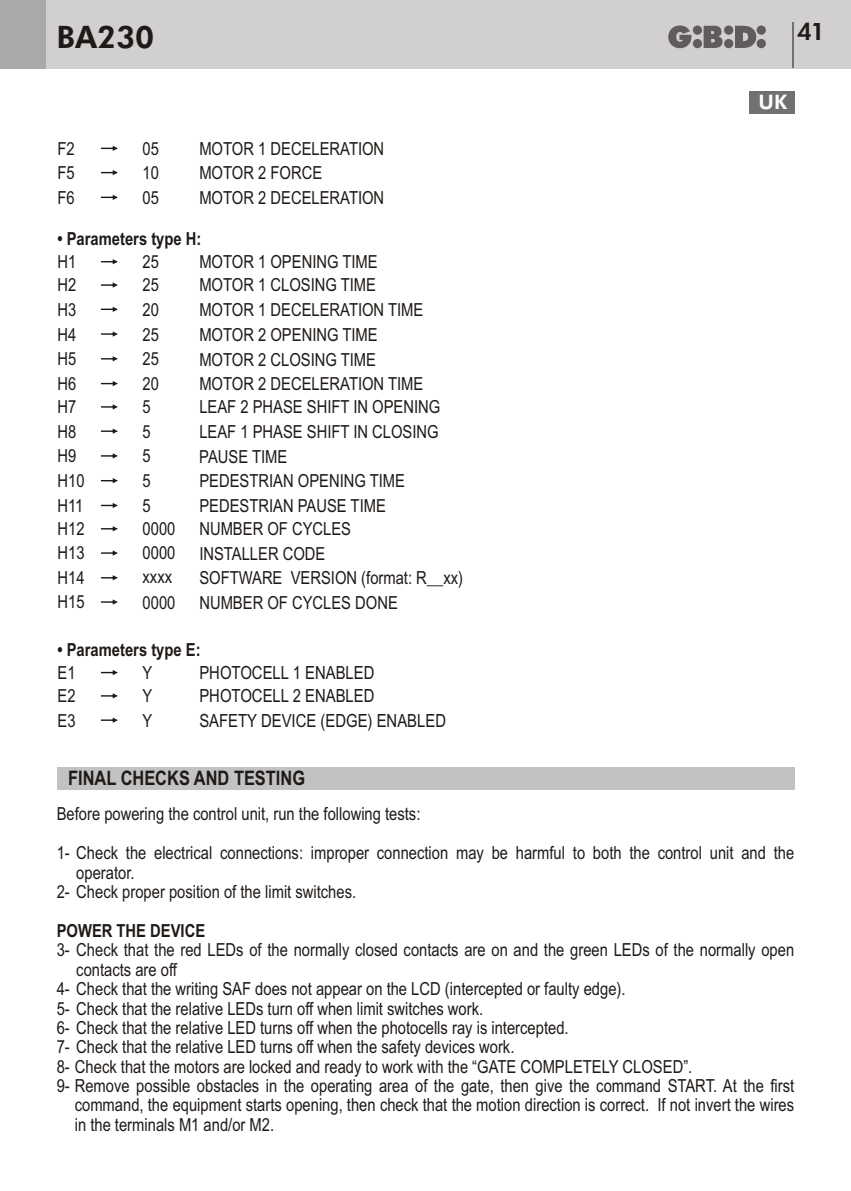
<style>
.page{position:relative;width:851px;height:1191px;background:#fff}
.page>*{position:absolute;margin:0;border:0;box-sizing:border-box;transform-origin:0 0}
.t1{font:800 31px "Futura BT";color:#1f1a17}
.t2{font:800 24px "Futura BT";color:#1f1a17}
.t3{font:700 20px "Arial Narrow";color:#1f1a17}
.t4{font:800 20px "Futura BT";color:#fff}
.t5{font:18.2px "Arial Narrow";color:#1f1a17}
.t6{font:18px/38.8px "Arial Narrow";color:#1f1a17}
.t7{font:700 18px "Arial Narrow";color:#1f1a17}
</style>
<div class="page">
<svg style="left:101px;top:146px;width:17px;height:5px"></svg>
<svg style="left:101px;top:170px;width:17px;height:5px"></svg>
<svg style="left:101px;top:195px;width:17px;height:5px"></svg>
<div style="left:0;top:0;width:850px;height:68px;background:#d1cfcf"></div>
<div style="left:0;top:0;width:45px;height:68px;background:#aba8a8"></div>
<svg style="left:668px;top:26px;width:97px;height:22px"></svg>
<hr style="left:792px;top:23px;width:2px;height:45px;background:#737070">
<div style="left:748px;top:91px;width:46px;height:22px;background:#737070"></div>
<svg style="left:101px;top:282px;width:17px;height:6px"></svg>
<svg style="left:101px;top:693px;width:17px;height:5px"></svg>
<svg style="left:101px;top:307px;width:17px;height:5px"></svg>
<svg style="left:101px;top:717px;width:17px;height:6px"></svg>
<svg style="left:101px;top:259px;width:17px;height:5px"></svg>
<svg style="left:101px;top:670px;width:17px;height:5px"></svg>
<svg style="left:101px;top:331px;width:17px;height:6px"></svg>
<svg style="left:101px;top:356px;width:17px;height:5px"></svg>
<svg style="left:101px;top:404px;width:17px;height:5px"></svg>
<svg style="left:101px;top:428px;width:17px;height:6px"></svg>
<svg style="left:101px;top:381px;width:17px;height:5px"></svg>
<svg style="left:101px;top:453px;width:17px;height:5px"></svg>
<svg style="left:101px;top:478px;width:17px;height:5px"></svg>
<svg style="left:101px;top:526px;width:17px;height:5px"></svg>
<svg style="left:101px;top:550px;width:17px;height:5px"></svg>
<svg style="left:101px;top:599px;width:17px;height:5px"></svg>
<svg style="left:101px;top:503px;width:17px;height:5px"></svg>
<svg style="left:101px;top:575px;width:17px;height:5px"></svg>
<div style="left:57px;top:767px;width:737px;height:22px;background:#c2c2c2"></div>
<h1 class="t1" style="left:56px;top:24px;width:99px">BA230</h1>
<p class="t6" style="left:57px;top:131px;width:19px">F2</p>
<p class="t6" style="left:143px;top:131px;width:18px">05</p>
<p class="t6" style="left:199px;top:131px;width:186px">MOTOR 1 DECELERATION</p>
<p class="t6" style="left:57px;top:155px;width:19px">F5</p>
<p class="t6" style="left:143px;top:155px;width:18px">10</p>
<p class="t6" style="left:199px;top:155px;width:124px">MOTOR 2 FORCE</p>
<p class="t6" style="left:57px;top:180px;width:19px">F6</p>
<p class="t6" style="left:143px;top:180px;width:18px">05</p>
<p class="t6" style="left:199px;top:180px;width:186px">MOTOR 2 DECELERATION</p>
<p class="t7" style="left:57px;top:232px;width:145px">• Parameters type H:</p>
<p class="t6" style="left:57px;top:244px;width:20px">H1</p>
<p class="t6" style="left:143px;top:244px;width:18px">25</p>
<p class="t6" style="left:199px;top:244px;width:180px">MOTOR 1 OPENING TIME</p>
<p class="t6" style="left:57px;top:267px;width:20px">H2</p>
<p class="t6" style="left:143px;top:267px;width:18px">25</p>
<p class="t6" style="left:199px;top:267px;width:178px">MOTOR 1 CLOSING TIME</p>
<p class="t6" style="left:57px;top:292px;width:20px">H3</p>
<p class="t6" style="left:143px;top:291px;width:18px">20</p>
<p class="t6" style="left:199px;top:292px;width:225px">MOTOR 1 DECELERATION TIME</p>
<p class="t6" style="left:57px;top:316px;width:20px">H4</p>
<p class="t6" style="left:143px;top:316px;width:18px">25</p>
<p class="t6" style="left:199px;top:317px;width:180px">MOTOR 2 OPENING TIME</p>
<p class="t6" style="left:57px;top:341px;width:20px">H5</p>
<p class="t6" style="left:143px;top:341px;width:18px">25</p>
<p class="t6" style="left:199px;top:341px;width:178px">MOTOR 2 CLOSING TIME</p>
<p class="t6" style="left:57px;top:389px;width:20px">H7</p>
<p class="t6" style="left:57px;top:366px;width:20px">H6</p>
<p class="t6" style="left:143px;top:366px;width:18px">20</p>
<p class="t6" style="left:199px;top:366px;width:225px">MOTOR 2 DECELERATION TIME</p>
<p class="t6" style="left:143px;top:389px;width:10px">5</p>
<p class="t6" style="left:199px;top:389px;width:242px">LEAF 2 PHASE SHIFT IN OPENING</p>
<p class="t6" style="left:57px;top:413px;width:20px">H8</p>
<p class="t6" style="left:143px;top:413px;width:10px">5</p>
<p class="t6" style="left:199px;top:414px;width:241px">LEAF 1 PHASE SHIFT IN CLOSING</p>
<p class="t6" style="left:57px;top:438px;width:20px">H9</p>
<p class="t6" style="left:143px;top:438px;width:10px">5</p>
<p class="t6" style="left:199px;top:438px;width:90px">PAUSE TIME</p>
<p class="t6" style="left:57px;top:463px;width:29px">H10</p>
<p class="t6" style="left:143px;top:463px;width:10px">5</p>
<p class="t6" style="left:199px;top:463px;width:207px">PEDESTRIAN OPENING TIME</p>
<p class="t6" style="left:57px;top:511px;width:29px">H12</p>
<p class="t6" style="left:57px;top:488px;width:27px">H11</p>
<p class="t6" style="left:143px;top:488px;width:10px">5</p>
<p class="t6" style="left:199px;top:488px;width:188px">PEDESTRIAN PAUSE TIME</p>
<p class="t6" style="left:143px;top:511px;width:34px">0000</p>
<p class="t6" style="left:199px;top:511px;width:153px">NUMBER OF CYCLES</p>
<p class="t6" style="left:57px;top:535px;width:29px">H13</p>
<p class="t6" style="left:57px;top:584px;width:29px">H15</p>
<p class="t6" style="left:143px;top:535px;width:34px">0000</p>
<p class="t6" style="left:143px;top:584px;width:34px">0000</p>
<p class="t6" style="left:199px;top:535px;width:128px">INSTALLER CODE</p>
<p class="t6" style="left:199px;top:584px;width:200px">NUMBER OF CYCLES DONE</p>
<p class="t6" style="left:57px;top:560px;width:29px">H14</p>
<p class="t6" style="left:199px;top:560px;width:265px">SOFTWARE VERSION (format: R__xx)</p>
<p class="t6" style="left:143px;top:558px;width:31px">xxxx</p>
<p class="t7" style="left:57px;top:643px;width:144px">• Parameters type E:</p>
<p class="t6" style="left:57px;top:655px;width:20px">E1</p>
<p class="t6" style="left:143px;top:655px;width:11px">Y</p>
<p class="t5" style="left:199px;top:666px;width:177px">PHOTOCELL 1 ENABLED</p>
<p class="t6" style="left:57px;top:678px;width:20px">E2</p>
<p class="t6" style="left:143px;top:678px;width:11px">Y</p>
<p class="t5" style="left:199px;top:689px;width:177px">PHOTOCELL 2 ENABLED</p>
<p class="t6" style="left:57px;top:702px;width:20px">E3</p>
<p class="t6" style="left:143px;top:702px;width:11px">Y</p>
<p class="t5" style="left:199px;top:713px;width:248px">SAFETY DEVICE (EDGE) ENABLED</p>
<p class="t3" style="left:68px;top:771px;width:238px">FINAL CHECKS AND TESTING</p>
<h2 class="t2" style="left:797px;top:22px;width:29px">41</h2>
<p class="t4" style="left:758px;top:94px;width:30px">UK</p>
<p class="t6" style="left:57px;top:796px;width:739px">Before powering the control unit, run the following tests:<br>1- Check the electrical connections: improper connection may be harmful to both the control unit and the</p>
<p class="t6" style="left:57px;top:864px;width:301px;line-height:19.4px;text-indent:20px">operator.<br>2- Check proper position of the limit switches.</p>
<p class="t7" style="left:57px;top:924px;width:150px">POWER THE DEVICE</p>
<p class="t6" style="left:57px;top:932px;width:738px">3- Check that the red LEDs of the normally closed contacts are on and the green LEDs of the normally open</p>
<p class="t6" style="left:76px;top:951px;width:102px">contacts are off</p>
<p class="t6" style="left:57px;top:971px;width:570px">4- Check that the writing SAF does not appear on the LCD (intercepted or faulty edge).</p>
<p class="t6" style="left:57px;top:990px;width:428px">5- Check that the relative LEDs turn off when limit switches work.</p>
<p class="t6" style="left:57px;top:1009px;width:513px">6- Check that the relative LED turns off when the photocells ray is intercepted.</p>
<p class="t6" style="left:57px;top:1029px;width:459px">7- Check that the relative LED turns off when the safety devices work.</p>
<p class="t6" style="left:57px;top:1048px;width:637px">8- Check that the motors are locked and ready to work with the “GATE COMPLETELY CLOSED”.</p>
<p class="t6" style="left:57px;top:1068px;width:738px">9- Remove possible obstacles in the operating area of the gate, then give the command START. At the first</p>
<p class="t6" style="left:75px;top:1087px;width:720px">command, the equipment starts opening, then check that the motion direction is correct. If not invert the wires</p>
<p class="t6" style="left:75px;top:1106px;width:201px">in the terminals M1 and/or M2.</p>
</div>
